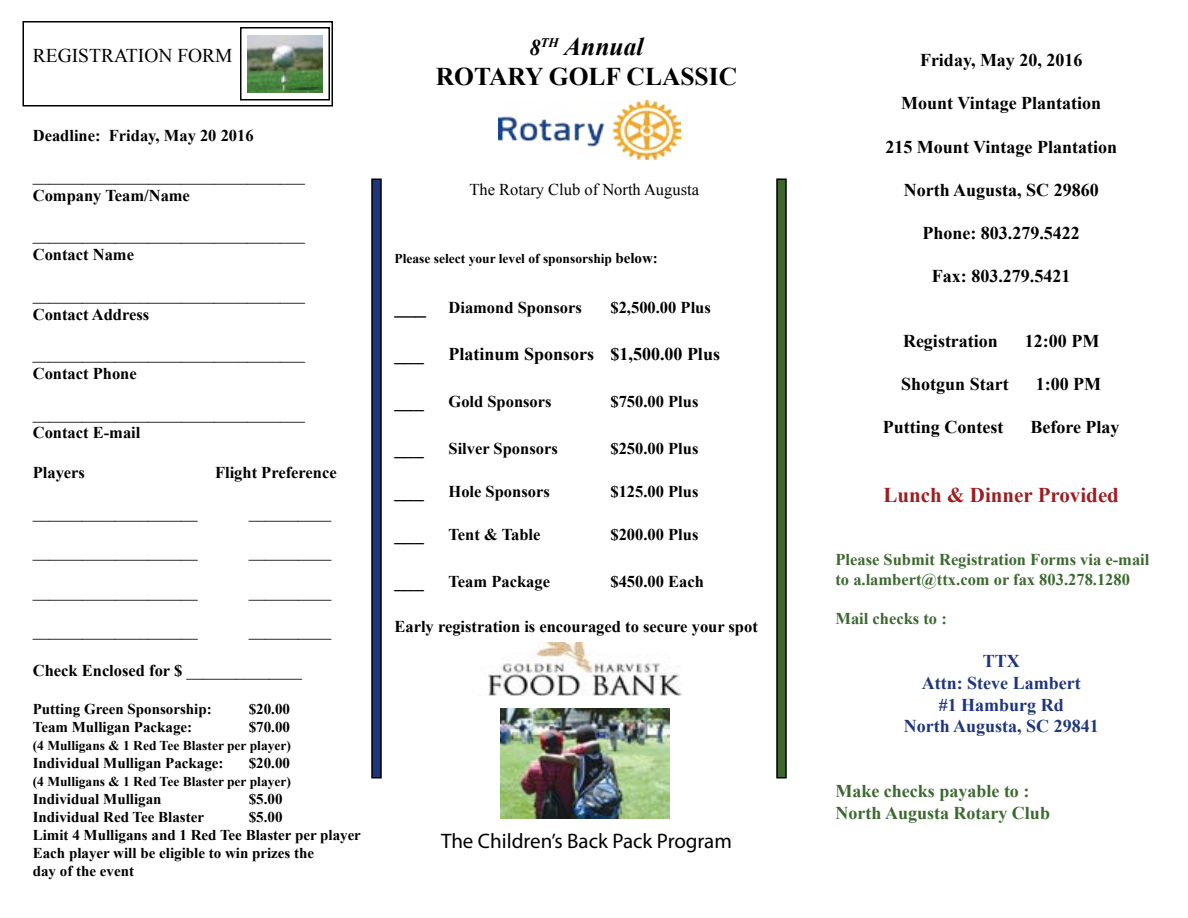
<style>
.page{position:relative;width:1188px;height:918px;background:#fff}
.page>*{position:absolute;margin:0;border:0;box-sizing:border-box;transform-origin:0 0}
.t1{font:700 25.5px/30.6px "Times New Roman";color:#000;text-align:center}
.t2{font:21px "Myriad Pro";color:#000}
.t3{font:700 21px "Times New Roman";color:#9e1d20}
.t4{font:700 19.5px "Times New Roman";color:#000}
.t5{font:19.5px "Times New Roman";color:#000}
.t6{font:700 18px "Times New Roman";color:#000}
.t7{font:700 18px/21.6px "Times New Roman";color:#1f357c;text-align:center}
.t8{font:700 18px/21.6px "Times New Roman";color:#3c6830}
.t9{font:700 16.5px "Times New Roman";color:#000}
.t10{font:16.5px "Times New Roman";color:#000}
.t11{font:700 16.5px/19.8px "Times New Roman";color:#3c6830}
.t12{font:700 15px/18px "Times New Roman";color:#000}
.t13{font:700 13.5px "Times New Roman";color:#000}
.s1{font-weight:400}
.s2{font-style:italic;font-size:22.5px}
.s3{font-style:italic}
.s4{font-size:15px}
.s5{font-size:21px}
</style>
<div class="page">
<img style="left:488px;top:643px;width:194px;height:53px">
<img style="left:499px;top:100px;width:181px;height:59px">
<div style="left:22px;top:21px;width:311px;height:85px;border:2px solid #000"></div>
<div style="left:240px;top:27px;width:90px;height:73px;border:2px solid #000"></div>
<img style="left:248px;top:36px;width:74px;height:57px">
<div style="left:372px;top:179px;width:9px;height:599px;background:#1f357c"></div>
<div style="left:371px;top:178px;width:11px;height:600px;border:2px solid #000"></div>
<div style="left:777px;top:179px;width:9px;height:599px;background:#3c6830"></div>
<div style="left:776px;top:178px;width:11px;height:600px;border:2px solid #000"></div>
<img style="left:501px;top:708px;width:169px;height:110px">
<p class="t5" style="left:33px;top:43px;width:201px">REGISTRATION FORM</p>
<p class="t9" style="left:33px;top:124px;width:222px">Deadline: Friday, May 20 2016</p>
<p class="t10" style="left:33px;top:164px;width:274px">_________________________________</p>
<p class="t9" style="left:33px;top:184px;width:159px">Company Team/Name</p>
<p class="t10" style="left:33px;top:224px;width:274px">_________________________________</p>
<p class="t9" style="left:33px;top:243px;width:103px">Contact Name</p>
<p class="t10" style="left:33px;top:283px;width:274px">_________________________________</p>
<p class="t9" style="left:33px;top:303px;width:118px">Contact Address</p>
<p class="t10" style="left:33px;top:343px;width:274px">_________________________________</p>
<p class="t9" style="left:33px;top:362px;width:106px">Contact Phone</p>
<p class="t10" style="left:33px;top:402px;width:274px">_________________________________</p>
<p class="t9" style="left:33px;top:421px;width:109px">Contact E-mail</p>
<p class="t9" style="left:33px;top:461px;width:54px">Players</p>
<p class="t9" style="left:215px;top:461px;width:123px">Flight Preference</p>
<p class="t10" style="left:33px;top:501px;width:166px">____________________</p>
<p class="t10" style="left:249px;top:501px;width:84px">__________</p>
<p class="t10" style="left:33px;top:541px;width:166px">____________________</p>
<p class="t10" style="left:249px;top:541px;width:84px">__________</p>
<p class="t10" style="left:33px;top:580px;width:166px">____________________</p>
<p class="t10" style="left:249px;top:580px;width:84px">__________</p>
<p class="t10" style="left:33px;top:620px;width:166px">____________________</p>
<p class="t10" style="left:249px;top:620px;width:84px">__________</p>
<p class="t9" style="left:33px;top:659px;width:271px">Check Enclosed for $ <span class="s1">______________</span></p>
<p class="t12" style="left:33px;top:699px;width:180px">Putting Green Sponsorship:</p>
<p class="t12" style="left:249px;top:699px;width:43px">$20.00</p>
<p class="t12" style="left:33px;top:717px;width:161px">Team Mulligan Package:</p>
<p class="t12" style="left:249px;top:717px;width:43px">$70.00</p>
<p class="t13" style="left:33px;top:736px;width:260px">(4 Mulligans &amp; 1 Red Tee Blaster per player)</p>
<p class="t12" style="left:33px;top:753px;width:192px">Individual Mulligan Package:</p>
<p class="t12" style="left:249px;top:753px;width:43px">$20.00</p>
<p class="t13" style="left:33px;top:772px;width:260px">(4 Mulligans &amp; 1 Red Tee Blaster per player)</p>
<p class="t12" style="left:33px;top:789px;width:130px">Individual Mulligan</p>
<p class="t12" style="left:249px;top:789px;width:35px">$5.00</p>
<p class="t12" style="left:33px;top:807px;width:173px">Individual Red Tee Blaster</p>
<p class="t12" style="left:33px;top:807px;width:330px;text-indent:216px">$5.00<br>Limit 4 Mulligans and 1 Red Tee Blaster per player<br>Each player will be eligible to win prizes the<br>day of the event</p>
<h1 class="t1" style="left:436px;top:30px;width:303px"><span class="s2">8</span><sup>TH</sup> <span class="s3">Annual<br></span>ROTARY GOLF CLASSIC</h1>
<p class="t10" style="left:469px;top:178px;width:231px">The Rotary Club of North Augusta</p>
<p class="t13" style="left:394px;top:249px;width:265px">Please select your level of sponsorship <span class="s4">below:</span></p>
<p class="t9" style="left:394px;top:296px;width:189px"><span class="s5">___</span> Diamond Sponsors</p>
<p class="t9" style="left:610px;top:296px;width:102px">$2,500.00 Plus</p>
<p class="t4" style="left:394px;top:340px;width:31px">___</p>
<p class="t4" style="left:394px;top:387px;width:31px">___</p>
<p class="t4" style="left:394px;top:434px;width:31px">___</p>
<p class="t4" style="left:394px;top:477px;width:31px">___</p>
<p class="t4" style="left:394px;top:520px;width:31px">___</p>
<p class="t6" style="left:448px;top:342px;width:273px">Platinum Sponsors $1,500.00 Plus</p>
<p class="t9" style="left:448px;top:390px;width:105px">Gold Sponsors</p>
<p class="t9" style="left:610px;top:390px;width:90px">$750.00 Plus</p>
<p class="t9" style="left:448px;top:437px;width:111px">Silver Sponsors</p>
<p class="t9" style="left:610px;top:437px;width:90px">$250.00 Plus</p>
<p class="t9" style="left:448px;top:480px;width:103px">Hole Sponsors</p>
<p class="t9" style="left:610px;top:480px;width:90px">$125.00 Plus</p>
<p class="t9" style="left:448px;top:523px;width:94px">Tent &amp; Table</p>
<p class="t9" style="left:610px;top:523px;width:90px">$200.00 Plus</p>
<p class="t9" style="left:448px;top:570px;width:103px">Team Package</p>
<p class="t9" style="left:610px;top:570px;width:95px">$450.00 Each</p>
<p class="t9" style="left:394px;top:615px;width:365px">Early registration is encouraged to secure your spot</p>
<p class="t4" style="left:394px;top:567px;width:31px">___</p>
<p class="t2" style="left:441px;top:828px;width:292px">The Children’s Back Pack Program</p>
<p class="t6" style="left:920px;top:48px;width:164px">Friday, May 20, 2016</p>
<p class="t6" style="left:901px;top:91px;width:202px">Mount Vintage Plantation</p>
<p class="t6" style="left:885px;top:134px;width:233px">215 Mount Vintage Plantation</p>
<p class="t6" style="left:904px;top:177px;width:197px">North Augusta, SC 29860</p>
<p class="t6" style="left:922px;top:221px;width:159px">Phone: 803.279.5422</p>
<p class="t6" style="left:932px;top:264px;width:140px">Fax: 803.279.5421</p>
<p class="t6" style="left:903px;top:329px;width:96px">Registration</p>
<p class="t6" style="left:1025px;top:329px;width:76px">12:00 PM</p>
<p class="t6" style="left:901px;top:372px;width:109px">Shotgun Start</p>
<p class="t6" style="left:1036px;top:372px;width:67px">1:00 PM</p>
<p class="t6" style="left:883px;top:415px;width:122px">Putting Contest</p>
<p class="t6" style="left:1030px;top:415px;width:91px">Before Play</p>
<p class="t3" style="left:883px;top:480px;width:237px">Lunch &amp; Dinner Provided</p>
<p class="t11" style="left:836px;top:549px;width:315px">Please Submit Registration Forms via e-mail to a.lambert@ttx.com or fax 803.278.1280</p>
<p class="t11" style="left:836px;top:608px;width:113px">Mail checks to :</p>
<p class="t7" style="left:904px;top:650px;width:197px">TTX<br>Attn: Steve Lambert<br>#1 Hamburg Rd<br>North Augusta, SC 29841</p>
<p class="t8" style="left:836px;top:780px;width:216px">Make checks payable to :<br>North Augusta Rotary Club</p>
</div>
